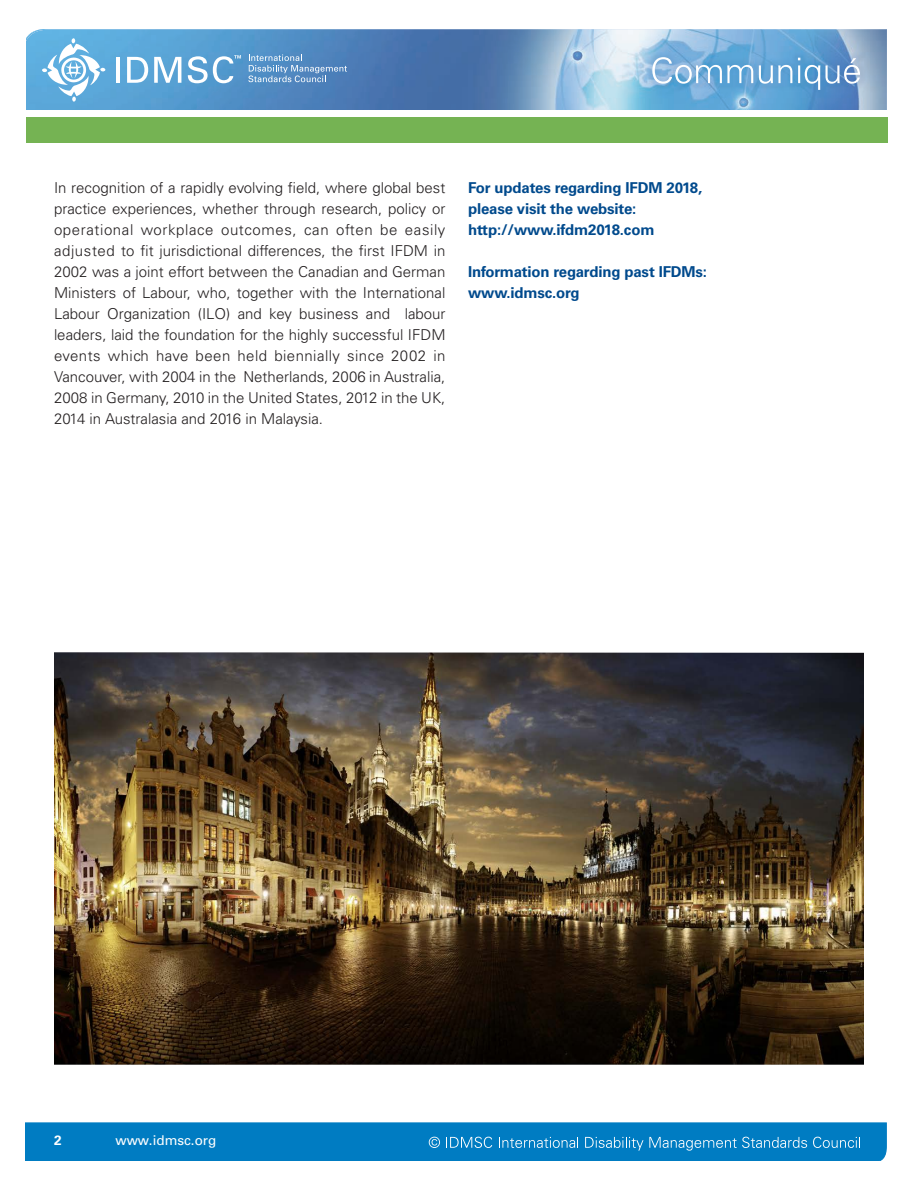
<style>
.page{position:relative;width:918px;height:1188px;background:#fff}
.page>*{position:absolute;margin:0;border:0;box-sizing:border-box;transform-origin:0 0}
.t1{font:300 15px/21px "Univers";color:#231f20;text-align:justify}
.t2{font:700 15px "Univers";letter-spacing:-.01em;color:#004a8d}
.t3{font:13.5px "Univers";color:#fff}
.t4{font:700 13.5px "Univers";color:#fff}
</style>
<div class="page">
<img style="left:26px;top:29px;width:568px;height:81px">
<svg style="left:26px;top:30px;width:80px;height:72px"></svg>
<hr style="left:116px;top:57px;width:4px;height:26px;background:#fff">
<svg style="left:127px;top:57px;width:21px;height:26px"></svg>
<svg style="left:154px;top:57px;width:27px;height:26px"></svg>
<svg style="left:188px;top:55px;width:53px;height:28px"></svg>
<svg style="left:248px;top:54px;width:99px;height:28px;background:#6a9ac9"></svg>
<svg style="left:26px;top:1122px;width:861px;height:39px;background:#0a81c4"></svg>
<img style="left:594px;top:29px;width:293px;height:81px">
<svg style="left:652px;top:57px;width:101px;height:27px;background:#89bade"></svg>
<svg style="left:759px;top:65px;width:33px;height:19px"></svg>
<svg style="left:798px;top:58px;width:22px;height:32px"></svg>
<svg style="left:826px;top:58px;width:34px;height:26px"></svg>
<div style="left:26px;top:117px;width:865px;height:25px;background:#75b353"></div>
<div style="left:26px;top:118px;width:865px;height:25px;background:#75b353"></div>
<svg style="left:888px;top:117px;width:3px;height:26px"></svg>
<img style="left:54px;top:652px;width:810px;height:413px">
<p class="t1" style="left:54px;top:178px;width:393px">In recognition of a rapidly evolving field, where global best practice experiences, whether through research, policy or operational workplace outcomes, can often be easily adjusted to fit jurisdictional differences, the first IFDM in 2002 was a joint effort between the Canadian and German Ministers of Labour, who, together with the International Labour Organization (ILO) and key business and labour leaders, laid the foundation for the highly successful IFDM events which have been held biennially since 2002 in Vancouver, with 2004 in the Netherlands, 2006 in Australia, 2008 in Germany, 2010 in the United States, 2012 in the UK, 2014 in Australasia and 2016 in Malaysia.</p>
<p class="t2" style="left:468px;top:179px;width:236px">For updates regarding IFDM 2018,</p>
<p class="t2" style="left:468px;top:200px;width:170px">please visit the website:</p>
<p class="t2" style="left:468px;top:221px;width:188px">http://www.ifdm2018.com</p>
<p class="t2" style="left:468px;top:263px;width:241px">Information regarding past IFDMs:</p>
<p class="t2" style="left:468px;top:284px;width:113px">www.idmsc.org</p>
<p class="t4" style="left:54px;top:1132px;width:9px">2</p>
<p class="t3" style="left:116px;top:1133px;width:102px">www.idmsc.org</p>
</div>
